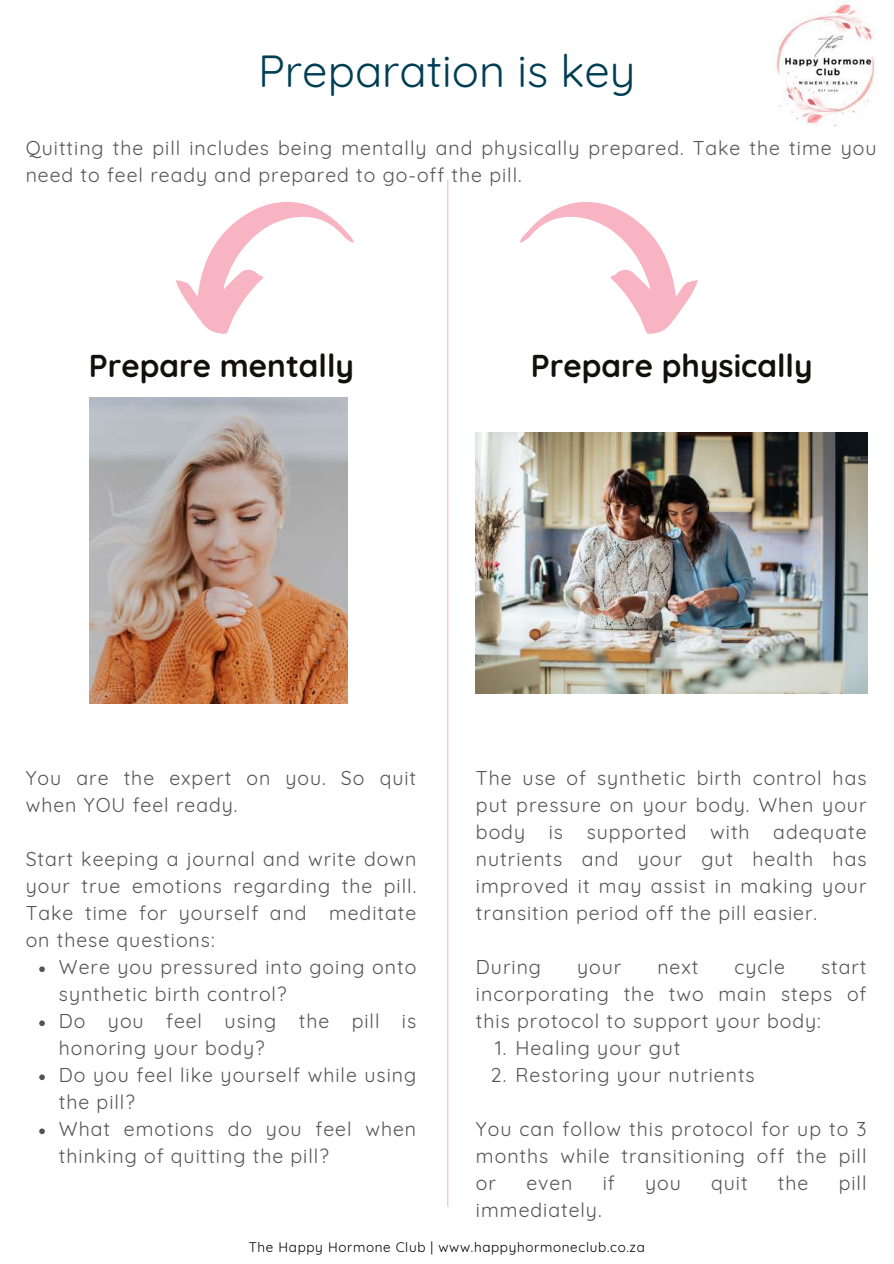
<style>
.page{position:relative;width:894px;height:1264px;background:#fff}
.page>*{position:absolute;margin:0;border:0;box-sizing:border-box;transform-origin:0 0}
.t1{font:45px "Quicksand";color:#003e53}
.t2{font:700 31.5px "Quicksand";color:#11100e}
.t3{font:19.5px/27px "Quicksand";letter-spacing:.05em;color:#545454;text-align:justify}
.t4{font:13.5px "Quicksand";letter-spacing:.05em;color:#000}
</style>
<div class="page">
<hr style="left:447px;top:180px;width:1px;height:1026px;background:#f8b4c3">
<svg style="left:175px;top:202px;width:179px;height:131px"></svg>
<svg style="left:520px;top:202px;width:177px;height:131px"></svg>
<img style="left:90px;top:397px;width:257px;height:306px">
<img style="left:476px;top:432px;width:391px;height:261px">
<img style="left:776px;top:4px;width:100px;height:123px">
<svg style="left:39px;top:966px;width:6px;height:6px"></svg>
<svg style="left:39px;top:1020px;width:6px;height:6px"></svg>
<svg style="left:39px;top:1074px;width:6px;height:6px"></svg>
<svg style="left:39px;top:1128px;width:6px;height:6px"></svg>
<h1 class="t1" style="left:258px;top:42px;width:379px">Preparation is key</h1>
<p class="t3" style="left:26px;top:134px;width:852px">Quitting the pill includes being mentally and physically prepared. Take the time you need to feel ready and prepared to go-off the pill.</p>
<h2 class="t2" style="left:89px;top:346px;width:267px">Prepare mentally</h2>
<h2 class="t2" style="left:530px;top:346px;width:283px">Prepare physically</h2>
<p class="t3" style="left:26px;top:764px;width:392px">You are the expert on you. So quit when YOU feel ready.</p>
<p class="t3" style="left:26px;top:845px;width:392px">Start keeping a journal and write down your true emotions regarding the pill.<br>Take time for yourself and meditate on these questions:</p>
<p class="t3" style="left:59px;top:953px;width:359px;text-align:left">Were you pressured into going onto synthetic birth control?<br>Do you feel using the pill is honoring your body?<br>Do you feel like yourself while using the pill?<br>What emotions do you feel when thinking of quitting the pill?</p>
<p class="t3" style="left:476px;top:764px;width:392px">The use of synthetic birth control has put pressure on your body. When your body is supported with adequate nutrients and your gut health has improved it may assist in making your transition period off the pill easier.</p>
<p class="t3" style="left:476px;top:953px;width:67px">During</p>
<p class="t3" style="left:577px;top:953px;width:46px">your</p>
<p class="t3" style="left:657px;top:953px;width:43px">next</p>
<p class="t3" style="left:734px;top:953px;width:52px">cycle</p>
<p class="t3" style="left:476px;top:953px;width:392px;text-indent:345px">start incorporating the two main steps of this protocol to support your body:</p>
<p class="t3" style="left:495px;top:1034px;width:187px">1. Healing your gut</p>
<p class="t3" style="left:490px;top:1061px;width:265px">2. Restoring your nutrients</p>
<p class="t3" style="left:476px;top:1115px;width:392px">You can follow this protocol for up to 3 months while transitioning off the pill or</p>
<p class="t3" style="left:526px;top:1169px;width:48px">even</p>
<p class="t3" style="left:602px;top:1169px;width:14px">if</p>
<p class="t3" style="left:645px;top:1169px;width:37px">you</p>
<p class="t3" style="left:711px;top:1169px;width:38px">quit</p>
<p class="t3" style="left:777px;top:1169px;width:32px">the</p>
<p class="t3" style="left:838px;top:1169px;width:29px">pill</p>
<p class="t3" style="left:476px;top:1196px;width:127px">immediately.</p>
<p class="t4" style="left:249px;top:1238px;width:397px">The Happy Hormone Club | www.happyhormoneclub.co.za</p>
</div>
